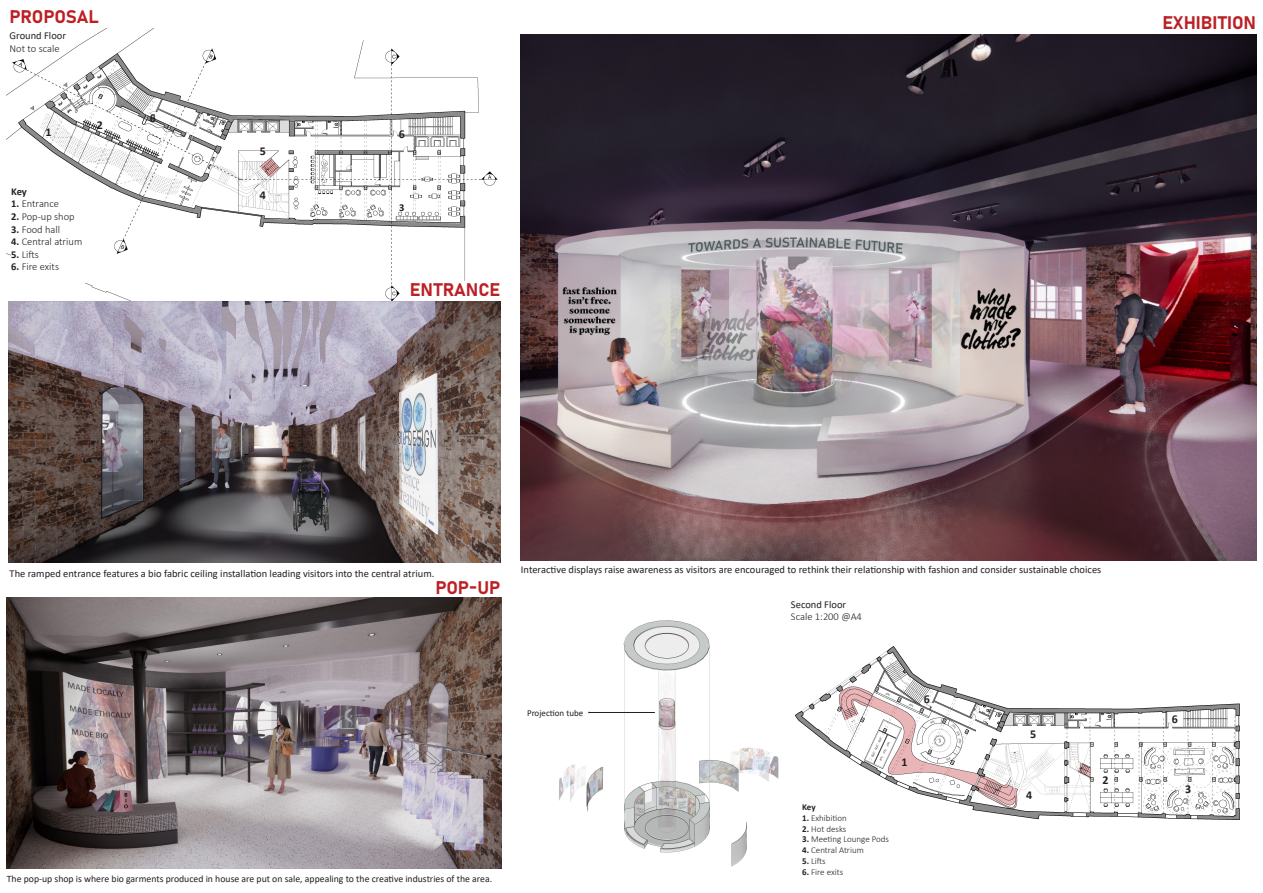
<style>
.page{position:relative;width:1263px;height:893px;background:#fff}
.page>*{position:absolute;margin:0;border:0;box-sizing:border-box;transform-origin:0 0}
.t1{font:18px "Bahnschrift";color:#bc2024}
.Text_small{font:700 12px "Calibri";color:#231f20}
.Text_small-2{font:10.5px "Calibri";color:#231f20}
.Text_small-3{font:300 10.5px "Calibri";color:#231f20}
.Text_small-4{font:700 10.5px "Calibri";color:#231f20}
.t2{font:9.75px "Calibri";color:#231f20}
.Text_small-5{font:300 9px "Calibri";color:#231f20}
.t3{font:9px "Calibri";color:#231f20}
.Text_small-6{font:700 9px "Calibri";color:#231f20}
.s1{font-weight:700}
</style>
<div class="page">
<img style="left:7px;top:598px;width:494px;height:271px">
<img style="left:6px;top:28px;width:492px;height:274px">
<div style="left:11px;top:187px;width:75px;height:95px;background:#fff"></div>
<div style="left:410px;top:282px;width:97px;height:21px;background:#fff"></div>
<img style="left:521px;top:35px;width:735px;height:526px">
<img style="left:559px;top:620px;width:220px;height:247px">
<img style="left:795px;top:646px;width:445px;height:174px">
<hr style="left:589px;top:712px;width:66px;height:1px;background:#231f20">
<svg style="left:7px;top:293px;width:23px;height:28px"></svg>
<img style="left:9px;top:302px;width:492px;height:260px">
<p class="t1" style="left:10px;top:3px;width:91px">PROPOSAL</p>
<p class="Text_small-2" style="left:10px;top:28px;width:58px">Ground Floor</p>
<p class="Text_small-3" style="left:10px;top:42px;width:52px">Not to scale</p>
<p class="Text_small" style="left:45px;top:123px;width:8px">1</p>
<p class="Text_small" style="left:97px;top:116px;width:8px">2</p>
<p class="Text_small-4" style="left:11px;top:184px;width:17px">Key</p>
<p class="Text_small-3" style="left:11px;top:197px;width:49px"><span class="s1">1.</span> Entrance</p>
<p class="Text_small-3" style="left:11px;top:210px;width:65px"><span class="s1">2.</span> Pop-up shop</p>
<p class="Text_small-3" style="left:11px;top:223px;width:50px"><span class="s1">3.</span> Food hall</p>
<p class="Text_small-3" style="left:11px;top:235px;width:73px"><span class="s1">4.</span> Central atrium</p>
<p class="Text_small-3" style="left:11px;top:248px;width:29px"><span class="s1">5.</span> Lifts</p>
<p class="Text_small-3" style="left:11px;top:260px;width:49px"><span class="s1">6.</span> Fire exits</p>
<p class="Text_small" style="left:150px;top:110px;width:8px">6</p>
<p class="Text_small" style="left:260px;top:142px;width:8px">5</p>
<p class="Text_small" style="left:260px;top:187px;width:8px">4</p>
<p class="Text_small" style="left:399px;top:125px;width:8px">6</p>
<p class="Text_small-4" style="left:399px;top:200px;width:7px">3</p>
<p class="t1" style="left:410px;top:276px;width:92px">ENTRANCE</p>
<p class="t1" style="left:1162px;top:9px;width:95px">EXHIBITION</p>
<p class="Text_small-2" style="left:10px;top:566px;width:426px">The ramped entrance features a bio fabric ceiling installation leading visitors into the central atrium.</p>
<p class="t1" style="left:435px;top:574px;width:66px">POP-UP</p>
<p class="Text_small-2" style="left:521px;top:562px;width:582px">Interactive displays raise awareness as visitors are encouraged to rethink their relationship with fashion and consider sustainable choices</p>
<p class="Text_small-2" style="left:791px;top:597px;width:57px">Second Floor</p>
<p class="Text_small-3" style="left:791px;top:610px;width:72px">Scale 1:200 @A4</p>
<p class="t3" style="left:527px;top:707px;width:58px">Projection tube</p>
<p class="t2" style="left:7px;top:872px;width:487px">The pop-up shop is where bio garments produced in house are put on sale, appealing to the creative industries of the area.</p>
<p class="Text_small" style="left:924px;top:690px;width:8px">6</p>
<p class="Text_small" style="left:902px;top:753px;width:8px">1</p>
<p class="Text_small-6" style="left:802px;top:800px;width:15px">Key</p>
<p class="Text_small-5" style="left:802px;top:812px;width:46px"><span class="s1">1.</span> Exhibition</p>
<p class="Text_small-5" style="left:802px;top:823px;width:46px"><span class="s1">2.</span> Hot desks</p>
<p class="Text_small-5" style="left:802px;top:834px;width:88px"><span class="s1">3.</span> Meeting Lounge Pods</p>
<p class="Text_small-5" style="left:802px;top:844px;width:63px"><span class="s1">4.</span> Central Atrium</p>
<p class="Text_small-5" style="left:802px;top:855px;width:25px"><span class="s1">5.</span> Lifts</p>
<p class="Text_small-5" style="left:802px;top:866px;width:43px"><span class="s1">6.</span> Fire exits</p>
<p class="Text_small" style="left:1030px;top:726px;width:8px">5</p>
<p class="Text_small" style="left:1026px;top:786px;width:8px">4</p>
<p class="Text_small" style="left:1102px;top:772px;width:8px">2</p>
<p class="Text_small" style="left:1172px;top:711px;width:8px">6</p>
<p class="Text_small" style="left:1185px;top:781px;width:8px">3</p>
</div>
